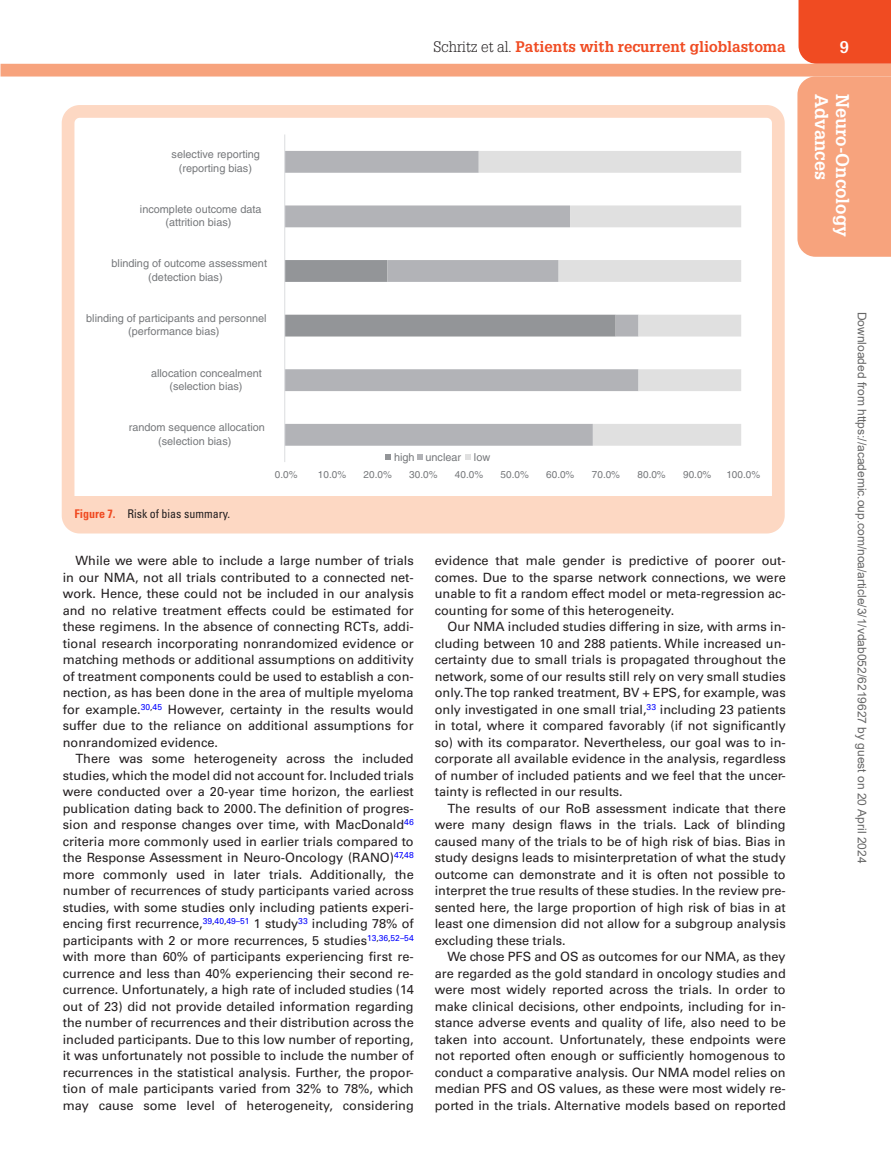
<style>
.page{position:relative;width:891px;height:1175px;background:#fff}
.page>*{position:absolute;margin:0;border:0;box-sizing:border-box;transform-origin:0 0}
.t1{font:700 18px "Glypha LT Std";color:#fff}
.t2{font:700 16.5px "Glypha LT Std";color:#fff}
.t3{font:700 15px "Glypha LT Std";color:#f04b22}
.t4{font:12.75px/16.5px "Univers LT Std";color:#231f20;text-align:justify}
.t5{font:12px "Arial";color:#666}
.t6{font:condensed 12px "Univers LT Std";color:#231f20}
.t7{font:10.95px/13.4px "Helvetica";color:#76787b;text-align:center}
.t8{font:9.9px "Helvetica";color:#76787b}
.s1{font-weight:300;color:#231f20}
.s2{font-weight:700;color:#f04b22}
</style>
<div class="page">
<div style="left:799px;top:0;width:92px;height:64px;background:#f04b22"></div>
<div style="left:1px;top:64px;width:890px;height:12px;background:#f7a37d"></div>
<div style="left:797px;top:76px;width:94px;height:181px;background:#f7a37d"></div>
<div style="left:65px;top:496px;width:716px;height:29px;background:#fdd8c3"></div>
<svg style="left:285px;top:151px;width:194px;height:295px"></svg>
<svg style="left:479px;top:151px;width:262px;height:295px"></svg>
<hr style="left:284px;top:134px;width:1px;height:328px;background:#dcdddf">
<svg style="left:385px;top:454px;width:6px;height:6px"></svg>
<svg style="left:417px;top:454px;width:6px;height:6px"></svg>
<svg style="left:465px;top:454px;width:6px;height:6px"></svg>
<div style="left:62px;top:105px;width:723px;height:428px;border:13px solid #fdd8c3;border-radius:12px"></div>
<p class="t7" style="left:172px;top:148px;width:90px">selective reporting (reporting bias)</p>
<p class="t7" style="left:140px;top:202px;width:123px">incomplete outcome data (attrition bias)</p>
<p class="t7" style="left:148px;top:257px;width:120px;text-align:left;text-indent:-37px">blinding of outcome assessment (detection bias)</p>
<p class="t3" style="left:433px;top:37px;width:354px"><span class="s1">Schritz et al.</span> Patients with recurrent glioblastoma</p>
<p class="t2" style="left:840px;top:37px;width:11px">9</p>
<h1 class="t1" style="left:833px;top:94px;width:88px;rotate:90deg">Advances</h1>
<h1 class="t1" style="left:854px;top:94px;width:145px;rotate:90deg">Neuro-Oncology</h1>
<p class="t7" style="left:86px;top:311px;width:182px">blinding of participants and personnel (performance bias)</p>
<p class="t7" style="left:151px;top:366px;width:112px">allocation concealment (selection bias)</p>
<p class="t7" style="left:129px;top:421px;width:138px">random sequence allocation (selection bias)</p>
<p class="t7" style="left:394px;top:450px;width:98px">high unclear low</p>
<p class="t8" style="left:275px;top:469px;width:24px">0.0%</p>
<p class="t8" style="left:318px;top:469px;width:30px">10.0%</p>
<p class="t8" style="left:364px;top:469px;width:30px">20.0%</p>
<p class="t8" style="left:409px;top:469px;width:30px">30.0%</p>
<p class="t8" style="left:455px;top:469px;width:30px">40.0%</p>
<p class="t8" style="left:501px;top:469px;width:30px">50.0%</p>
<p class="t8" style="left:546px;top:469px;width:30px">60.0%</p>
<p class="t8" style="left:592px;top:469px;width:30px">70.0%</p>
<p class="t8" style="left:638px;top:469px;width:30px">80.0%</p>
<p class="t8" style="left:683px;top:469px;width:30px">90.0%</p>
<p class="t8" style="left:726px;top:469px;width:35px">100.0%</p>
<p class="t6" style="left:74px;top:506px;width:157px"><span class="s2">Figure 7.</span> Risk of bias summary.</p>
<p class="t4" style="left:63px;top:552px;width:353px;text-indent:13px">While we were able to include a large number of trials in our NMA, not all trials contributed to a connected net&shy;work. Hence, these could not be included in our analysis and no relative treatment effects could be estimated for these regimens. In the absence of connecting RCTs, addi&shy;tional research incorporating nonrandomized evidence or matching methods or additional assumptions on additivity of treatment components could be used to establish a con&shy;nection, as has been done in the area of multiple myeloma for example.<sup>30</sup><sup>,</sup><sup>45</sup> However, certainty in the results would suffer due to the reliance on additional assumptions for nonrandomized evidence.</p>
<p class="t4" style="left:63px;top:750px;width:353px;text-indent:13px">There was some heterogeneity across the included studies, which the model did not account for. Included trials were conducted over a 20-year time horizon, the earliest publication dating back to 2000. The definition of progres&shy;sion and response changes over time, with MacDonald<sup>46 </sup>criteria more commonly used in earlier trials compared to the Response Assessment in Neuro-Oncology (RANO)<sup>47</sup><sup>,</sup><sup>48 </sup>more commonly used in later trials. Additionally, the number of recurrences of study participants varied across studies, with some studies only including patients experi&shy;encing first recurrence,<sup>39</sup><sup>,</sup><sup>40</sup><sup>,</sup><sup>49–51</sup> 1 study<sup>33</sup> including 78% of participants with 2 or more recurrences, 5 studies<sup>13</sup><sup>,</sup><sup>36</sup><sup>,</sup><sup>52–54 </sup>with more than 60% of participants experiencing first re&shy;currence and less than 40% experiencing their second re&shy;currence. Unfortunately, a high rate of included studies (14 out of 23) did not provide detailed information regarding the number of recurrences and their distribution across the included participants. Due to this low number of reporting, it was unfortunately not possible to include the number of recurrences in the statistical analysis. Further, the propor&shy;tion of male participants varied from 32% to 78%, which may cause some level of heterogeneity, considering</p>
<p class="t4" style="left:435px;top:552px;width:353px">evidence that male gender is predictive of poorer out&shy;comes. Due to the sparse network connections, we were unable to fit a random effect model or meta-regression ac&shy;counting for some of this heterogeneity.</p>
<p class="t4" style="left:435px;top:618px;width:353px;text-indent:13px">Our NMA included studies differing in size, with arms in&shy;cluding between 10 and 288 patients. While increased un&shy;certainty due to small trials is propagated throughout the network, some of our results still rely on very small studies only. The top ranked treatment, BV + EPS, for example, was only investigated in one small trial,<sup>33</sup> including 23 patients in total, where it compared favorably (if not significantly so) with its comparator. Nevertheless, our goal was to in&shy;corporate all available evidence in the analysis, regardless of number of included patients and we feel that the uncer&shy;tainty is reflected in our results.</p>
<p class="t4" style="left:435px;top:800px;width:353px;text-indent:13px">The results of our RoB assessment indicate that there were many design flaws in the trials. Lack of blinding caused many of the trials to be of high risk of bias. Bias in study designs leads to misinterpretation of what the study outcome can demonstrate and it is often not possible to interpret the true results of these studies. In the review pre&shy;sented here, the large proportion of high risk of bias in at least one dimension did not allow for a subgroup analysis excluding these trials.</p>
<p class="t4" style="left:435px;top:948px;width:353px;text-indent:13px">We chose PFS and OS as outcomes for our NMA, as they are regarded as the gold standard in oncology studies and were most widely reported across the trials. In order to make clinical decisions, other endpoints, including for in&shy;stance adverse events and quality of life, also need to be taken into account. Unfortunately, these endpoints were not reported often enough or sufficiently homogenous to conduct a comparative analysis. Our NMA model relies on median PFS and OS values, as these were most widely re&shy;ported in the trials. Alternative models based on reported</p>
<p class="t5" style="left:866px;top:312px;width:553px;rotate:90deg">Downloaded from https://academic.oup.com/noa/article/3/1/vdab052/6219627 by guest on 20 April 2024</p>
</div>
